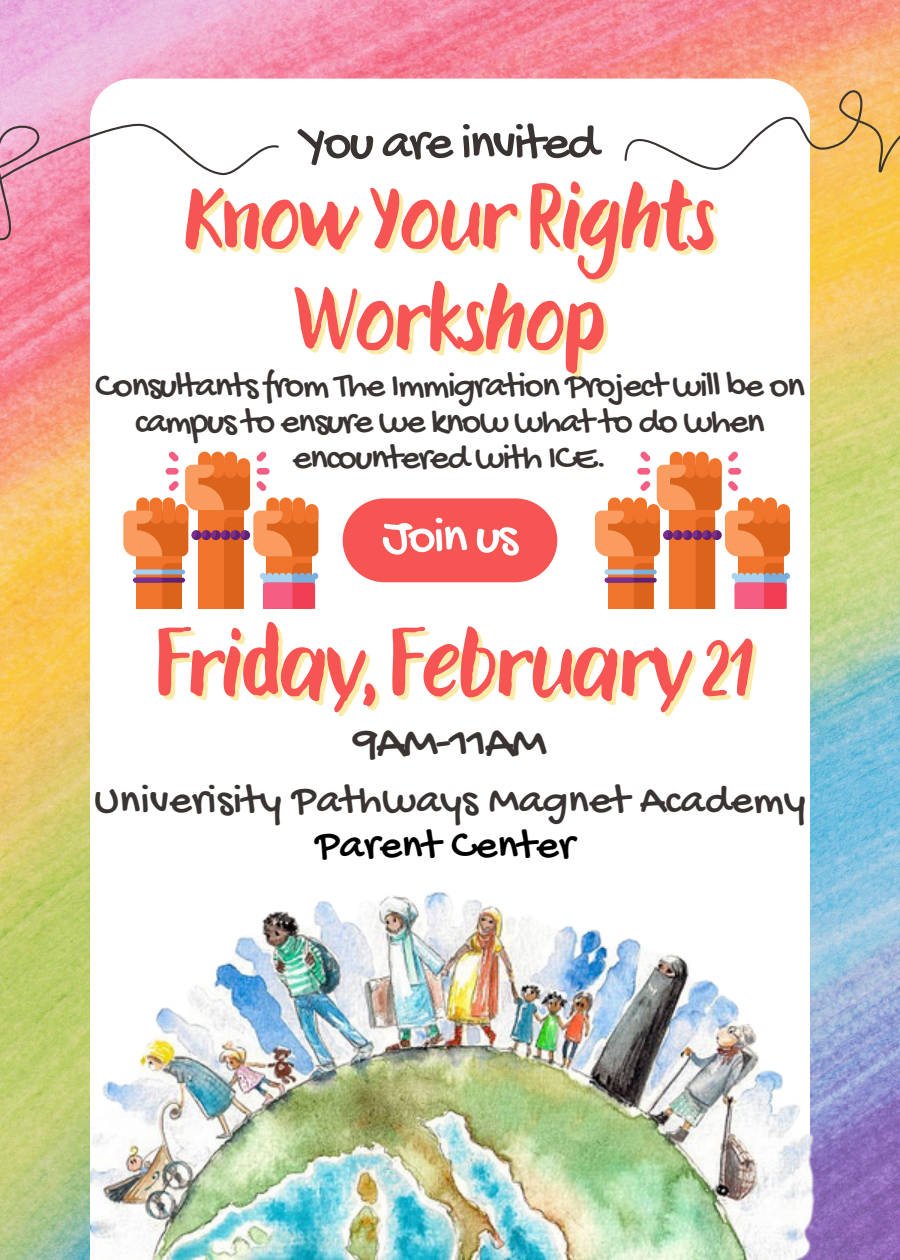
<style>
.page{position:relative;width:900px;height:1260px;background:#fff}
.page>*{position:absolute;margin:0;border:0;box-sizing:border-box;transform-origin:0 0}
.t1{font:95px "Rabbits Dummy";letter-spacing:-.045em;color:#f65554}
.t2{font:93.75px "Rabbits Dummy";letter-spacing:-.045em;color:#f65554}
.t3{font:53.25px "Gochi Hand";letter-spacing:-.045em;color:#393431}
.t4{font:53.25px "Gochi Hand";letter-spacing:-.045em;color:#fff}
.t5{font:50px "Gochi Hand";letter-spacing:-.045em;color:#393431}
.t6{font:43.75px/45px "Gochi Hand";color:#393431;text-align:center}
.t7{font:37.5px/35.5px "Gochi Hand";letter-spacing:-.045em;color:#393431;text-align:center}
.s1{color:#000}
</style>
<div class="page">
<img style="left:0;top:0;width:900px;height:1260px">
<svg style="left:90px;top:79px;width:720px;height:713px"></svg>
<svg style="left:625px;top:90px;width:275px;height:82px"></svg>
<svg style="left:0;top:123px;width:279px;height:118px"></svg>
<img style="left:90px;top:792px;width:735px;height:467px">
<svg style="left:123px;top:451px;width:195px;height:158px"></svg>
<div style="left:343px;top:498px;width:214px;height:84px;background:#f65554;border-radius:42px"></div>
<svg style="left:595px;top:451px;width:195px;height:158px"></svg>
<h3 class="t3" style="left:302px;top:115px;width:298px">You are invited</h3>
<h3 class="t2" style="left:183px;top:152px;width:536px">KnowYourRights</h3>
<h1 class="t2" style="left:293px;top:253px;width:316px">Workshop</h1>
<p class="t7" style="left:95px;top:371px;width:711px">Consultants from The Immigration Project will be on campus to ensure we know what to do when encountered with ICE.</p>
<p class="t4" style="left:382px;top:509px;width:137px">Join us</p>
<p class="t1" style="left:154px;top:598px;width:605px">Friday,February21</p>
<h4 class="t5" style="left:353px;top:717px;width:195px">9AM-11AM</h4>
<h2 class="t6" style="left:94px;top:780px;width:713px">Univerisity Pathways Magnet Academy<br><span class="s1">Parent Center</span></h2>
</div>
